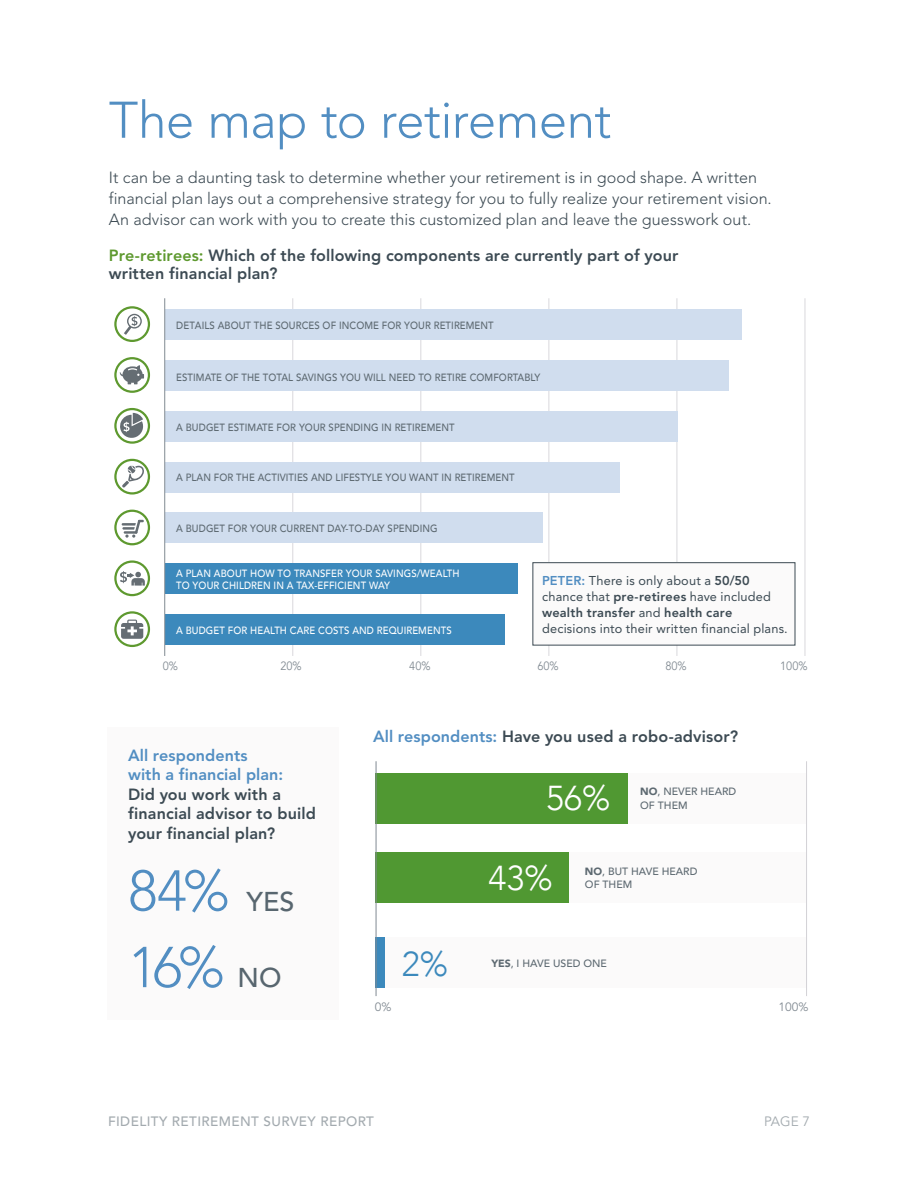
<style>
.page{position:relative;width:918px;height:1188px;background:#fff}
.page>*{position:absolute;margin:0;border:0;box-sizing:border-box;transform-origin:0 0}
.t1{font:300 57px/76.5px "Avenir";color:#528ec2}
.t2{font:300 51px "Avenir";letter-spacing:-.01em;color:#528ec2}
.t3{font:300 34.5px "Avenir";color:#fff}
.t4{font:300 34.5px "Avenir";color:#3c89bc}
.t5{font:300 16.2px/21px "Avenir";letter-spacing:.005em;color:#3c4a53}
.t6{font:800 16.2px/19.5px "Avenir";letter-spacing:.01em;color:#3c4a53}
.t7{font:800 16.2px/19.5px "Avenir";letter-spacing:.005em;color:#528ec2}
.t8{font:500 13.5px "Avenir";letter-spacing:.03em;color:#a3aaaf}
.t9{font:13.5px "Avenir";color:#a3aaaf}
.t10{font:12.75px/16.2px "Avenir";letter-spacing:.015em;color:#3c4a53}
.t11{font:12px "Avenir";color:#818a92;scale:.91 1}
.t12{font:12px "Avenir";color:#818a92}
.t13{font:11.85px "Avenir";color:#818a92;scale:.92 1}
.t14{font:500 10.5px "Avenir";letter-spacing:.01em;color:#5d6971;scale:.91 1}
.t15{font:500 10.5px/12.6px "Avenir";letter-spacing:.01em;color:#fff;scale:.91 1}
.t16{font:500 10.5px/13.5px "Avenir";letter-spacing:.01em;color:#5d6971}
.s1{color:#5e992f}
.s2{font-weight:800;color:#528ec2}
.s3{font-weight:800}
.s4{font-weight:500;font-size:27px;color:#58666f}
.s5{color:#528ec2}
.s6{font-weight:900}
</style>
<div class="page">
<hr style="left:292px;top:298px;width:1px;height:358px;background:#d9d8dc">
<hr style="left:420px;top:298px;width:1px;height:358px;background:#d9d8dc">
<hr style="left:549px;top:298px;width:1px;height:358px;background:#d9d8dc">
<hr style="left:677px;top:298px;width:1px;height:358px;background:#d9d8dc">
<hr style="left:805px;top:298px;width:1px;height:358px;background:#d9d8dc">
<div style="left:165px;top:310px;width:576px;height:30px;background:#d0ddee"></div>
<div style="left:165px;top:360px;width:563px;height:31px;background:#d0ddee"></div>
<div style="left:165px;top:411px;width:512px;height:30px;background:#d0ddee"></div>
<div style="left:165px;top:462px;width:454px;height:30px;background:#d0ddee"></div>
<div style="left:165px;top:513px;width:378px;height:30px;background:#d0ddee"></div>
<div style="left:165px;top:564px;width:352px;height:30px;background:#3c89bc"></div>
<div style="left:165px;top:615px;width:339px;height:30px;background:#3c89bc"></div>
<hr style="left:164px;top:298px;width:1px;height:358px;background:#818a92">
<div style="left:107px;top:727px;width:231px;height:293px;background:#fbfafa"></div>
<div style="left:628px;top:773px;width:179px;height:51px;background:#fbfafa"></div>
<div style="left:569px;top:852px;width:238px;height:51px;background:#fbfafa"></div>
<div style="left:385px;top:937px;width:422px;height:51px;background:#fbfafa"></div>
<div style="left:376px;top:773px;width:252px;height:51px;background:#509832"></div>
<div style="left:376px;top:852px;width:193px;height:51px;background:#509832"></div>
<div style="left:376px;top:937px;width:9px;height:51px;background:#3c89bc"></div>
<hr style="left:806px;top:761px;width:1px;height:235px;background:#d3d2d6">
<hr style="left:376px;top:761px;width:1px;height:235px;background:#818a92">
<div style="left:533px;top:563px;width:262px;height:82px;background:#fbfafa"></div>
<div style="left:533px;top:562px;width:262px;height:83px;border:1px solid #3c4a53"></div>
<svg style="left:120px;top:365px;width:24px;height:19px"></svg>
<div style="left:114px;top:357px;width:36px;height:36px;border:2px solid #5e992f;border-radius:50%"></div>
<div style="left:114px;top:459px;width:36px;height:36px;border:2px solid #5e992f;border-radius:50%"></div>
<svg style="left:122px;top:466px;width:22px;height:22px"></svg>
<div style="left:114px;top:560px;width:36px;height:36px;border:2px solid #5e992f;border-radius:50%"></div>
<svg style="left:120px;top:571px;width:25px;height:15px"></svg>
<div style="left:114px;top:306px;width:36px;height:36px;border:2px solid #5e992f;border-radius:50%"></div>
<svg style="left:124px;top:314px;width:18px;height:21px"></svg>
<div style="left:114px;top:408px;width:36px;height:36px;border:2px solid #5e992f;border-radius:50%"></div>
<div style="left:114px;top:611px;width:36px;height:36px;border:2px solid #5e992f;border-radius:50%"></div>
<svg style="left:121px;top:620px;width:22px;height:19px"></svg>
<div style="left:114px;top:510px;width:36px;height:35px;border:2px solid #5e992f;border-radius:50%"></div>
<svg style="left:122px;top:520px;width:22px;height:18px"></svg>
<svg style="left:120px;top:413px;width:25px;height:26px"></svg>
<h2 class="t2" style="left:109px;top:90px;width:504px">The map to retirement</h2>
<p class="t5" style="left:109px;top:167px;width:664px">It can be a daunting task to determine whether your retirement is in good shape. A written financial plan lays out a comprehensive strategy for you to fully realize your retirement vision.<br>An advisor can work with you to create this customized plan and leave the guesswork out.</p>
<h3 class="t6" style="left:109px;top:246px;width:571px;line-height:18px"><span class="s1">Pre-retirees:</span> Which of the following components are currently part of your written financial plan?</h3>
<p class="t14" style="left:176px;top:317px;width:350px">DETAILS ABOUT THE SOURCES OF INCOME FOR YOUR RETIREMENT</p>
<p class="t14" style="left:176px;top:368px;width:402px">ESTIMATE OF THE TOTAL SAVINGS YOU WILL NEED TO RETIRE COMFORTABLY</p>
<p class="t14" style="left:176px;top:418px;width:308px">A BUDGET ESTIMATE FOR YOUR SPENDING IN RETIREMENT</p>
<p class="t14" style="left:176px;top:468px;width:373px">A PLAN FOR THE ACTIVITIES AND LIFESTYLE YOU WANT IN RETIREMENT</p>
<p class="t14" style="left:176px;top:519px;width:289px">A BUDGET FOR YOUR CURRENT DAY-TO-DAY SPENDING</p>
<p class="t15" style="left:176px;top:566px;width:313px">A PLAN ABOUT HOW TO TRANSFER YOUR SAVINGS/WEALTH<br>TO YOUR CHILDREN IN A TAX-EFFICIENT WAY</p>
<p class="t15" style="left:176px;top:623px;width:304px">A BUDGET FOR HEALTH CARE COSTS AND REQUIREMENTS</p>
<p class="t10" style="left:542px;top:572px;width:247px"><span class="s2">PETER:</span> There is only about a <span class="s3">50/50 </span>chance that <span class="s3">pre-retirees</span> have included <span class="s3">wealth transfer</span> and <span class="s3">health care </span>decisions into their written financial plans.</p>
<p class="t13" style="left:163px;top:659px;width:18px">0%</p>
<p class="t11" style="left:280px;top:659px;width:25px">20%</p>
<p class="t11" style="left:409px;top:659px;width:25px">40%</p>
<p class="t11" style="left:537px;top:659px;width:25px">60%</p>
<p class="t11" style="left:665px;top:659px;width:25px">80%</p>
<p class="t11" style="left:780px;top:659px;width:32px">100%</p>
<h3 class="t7" style="left:128px;top:745px;width:157px">All respondents with a financial plan:</h3>
<h3 class="t6" style="left:128px;top:784px;width:189px">Did you work with a financial advisor to build your financial plan?</h3>
<h1 class="t1" style="left:128px;top:853px;width:168px">84% <span class="s4">YES<br></span>16% <span class="s4">NO</span></h1>
<h3 class="t6" style="left:373px;top:727px;width:367px"><span class="s5">All respondents:</span> Have you used a robo-advisor?</h3>
<h3 class="t3" style="left:546px;top:778px;width:65px">56%</h3>
<p class="t16" style="left:640px;top:785px;width:98px"><span class="s6">NO</span>, NEVER HEARD<br>OF THEM</p>
<h3 class="t3" style="left:489px;top:858px;width:65px">43%</h3>
<p class="t16" style="left:585px;top:865px;width:114px"><span class="s6">NO</span>, BUT HAVE HEARD<br>OF THEM</p>
<h3 class="t4" style="left:402px;top:943px;width:48px">2%</h3>
<p class="t16" style="left:491px;top:957px;width:117px"><span class="s6">YES</span>, I HAVE USED ONE</p>
<p class="t12" style="left:375px;top:1000px;width:18px">0%</p>
<p class="t12" style="left:779px;top:1000px;width:32px">100%</p>
<p class="t8" style="left:108px;top:1114px;width:267px">FIDELITY RETIREMENT SURVEY REPORT</p>
<p class="t9" style="left:764px;top:1114px;width:47px">PAGE 7</p>
</div>
